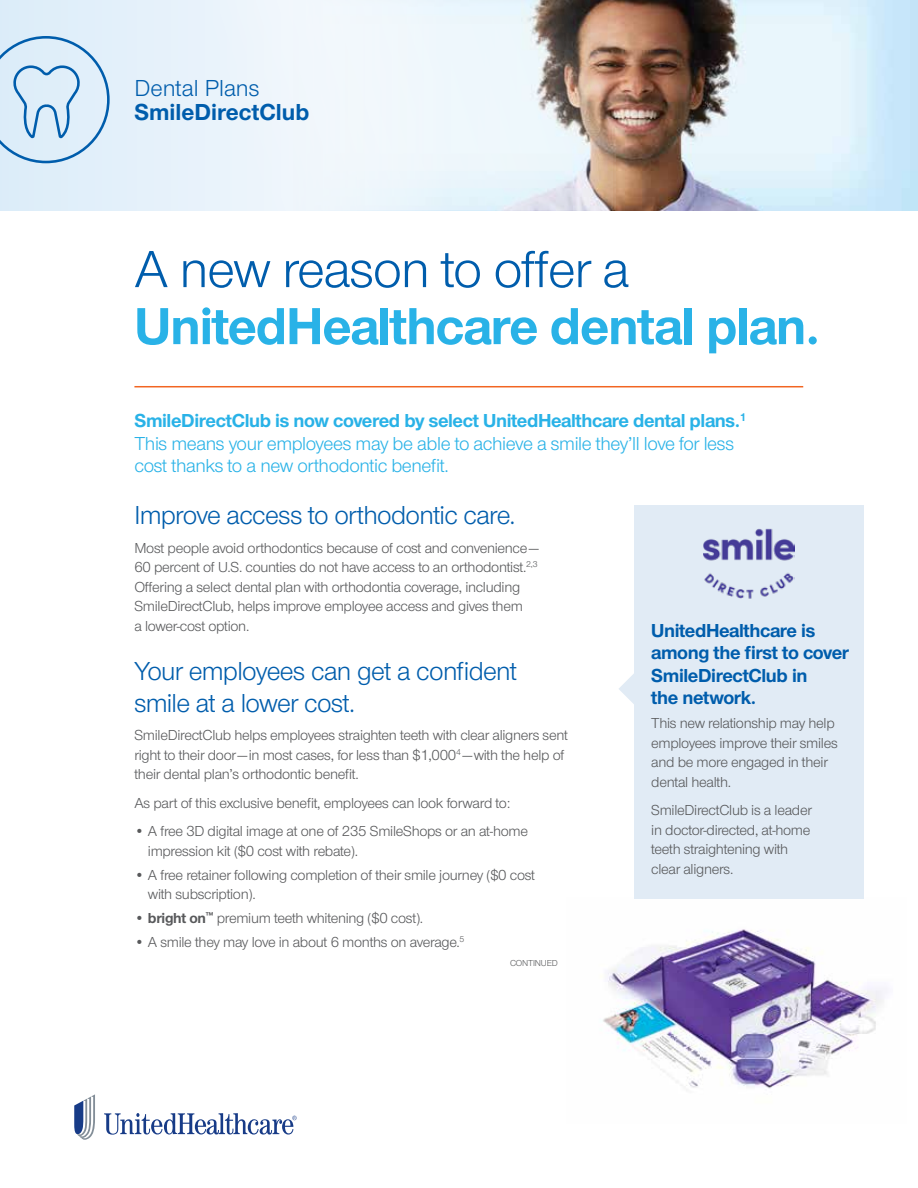
<style>
.page{position:relative;width:918px;height:1188px;background:#fff}
.page>*{position:absolute;margin:0;border:0;box-sizing:border-box;transform-origin:0 0}
.t1{font:700 54px "UHC Sans";letter-spacing:-.02em;color:#29b2e7}
.t2{font:54px "UHC Sans";letter-spacing:-.02em;color:#005dac}
.t3{font:27px/31.5px "UHC Sans";letter-spacing:-.025em;color:#005dac}
.t4{font:700 24px "UHC Sans";color:#005dac}
.t5{font:24px "UHC Sans";color:#005dac}
.t6{font:19.5px/22.5px "UHC Sans";letter-spacing:-.02em;color:#29b2e7}
.t7{font:700 19.5px/22.5px "UHC Sans";letter-spacing:-.02em;color:#005dac}
.t8{font:15px/19.5px "UHC Sans";letter-spacing:-.02em;color:#58595b}
.t9{font:9px "UHC Sans";letter-spacing:-.02em;color:#58595b}
.s1{font-weight:700}
</style>
<div class="page">
<img style="left:616px;top:0;width:302px;height:210px">
<svg style="left:0;top:0;width:612px;height:210px"></svg>
<img style="left:603px;top:897px;width:284px;height:192px">
<svg style="left:0;top:35px;width:111px;height:130px;background:#c7def1"></svg>
<svg style="left:104px;top:1113px;width:193px;height:22px"></svg>
<svg style="left:74px;top:1094px;width:21px;height:46px"></svg>
<hr style="left:134px;top:386px;width:669px;height:1px;background:#f26522">
<div style="left:635px;top:505px;width:229px;height:394px;background:#e1ebf5"></div>
<svg style="left:619px;top:659px;width:16px;height:59px"></svg>
<img style="left:703px;top:528px;width:92px;height:71px">
<h3 class="t5" style="left:134px;top:72px;width:127px">Dental Plans</h3>
<h3 class="t4" style="left:134px;top:96px;width:176px">SmileDirectClub</h3>
<h1 class="t2" style="left:134px;top:234px;width:496px">A new reason to offer a</h1>
<h1 class="t1" style="left:134px;top:290px;width:687px">UnitedHealthcare dental plan.</h1>
<h3 class="t6" style="left:134px;top:409px;width:613px"><span class="s1">SmileDirectClub is now covered by select UnitedHealthcare dental plans.</span><sup>1<br></sup>This means your employees may be able to achieve a smile they’ll love for less cost thanks to a new orthodontic benefit.</h3>
<h2 class="t3" style="left:134px;top:499px;width:383px">Improve access to orthodontic care.</h2>
<p class="t8" style="left:134px;top:538px;width:406px">Most people avoid orthodontics because of cost and convenience— 60 percent of U.S. counties do not have access to an orthodontist.<sup>2,3<br></sup>Offering a select dental plan with orthodontia coverage, including SmileDirectClub, helps improve employee access and gives them<br>a lower-cost option.</p>
<h2 class="t3" style="left:134px;top:655px;width:384px">Your employees can get a confident smile at a lower cost.</h2>
<p class="t8" style="left:134px;top:725px;width:435px">SmileDirectClub helps employees straighten teeth with clear aligners sent right to their door—in most cases, for less than $1,000<sup>4</sup> —with the help of their dental plan’s orthodontic benefit.</p>
<p class="t8" style="left:134px;top:793px;width:378px">As part of this exclusive benefit, employees can look forward to:</p>
<p class="t8" style="left:148px;top:821px;width:382px;text-indent:-14px">• A free 3D digital image at one of 235 SmileShops or an at-home impression kit ($0 cost with rebate).</p>
<p class="t8" style="left:148px;top:865px;width:389px;text-indent:-14px">• A free retainer following completion of their smile journey ($0 cost with subscription).</p>
<p class="t8" style="left:134px;top:908px;width:290px">• <span class="s1">bright on</span><sup>™</sup> premium teeth whitening ($0 cost).</p>
<p class="t8" style="left:134px;top:932px;width:332px">• A smile they may love in about 6 months on average.<sup>5</sup></p>
<p class="t9" style="left:510px;top:957px;width:49px">CONTINUED</p>
<h3 class="t7" style="left:651px;top:618px;width:199px">UnitedHealthcare is among the first to cover<br>SmileDirectClub in<br>the network.</h3>
<p class="t8" style="left:651px;top:713px;width:188px">This new relationship may help employees improve their smiles and be more engaged in their dental health.</p>
<p class="t8" style="left:651px;top:800px;width:162px">SmileDirectClub is a leader in doctor-directed, at-home teeth straightening with clear aligners.</p>
</div>
